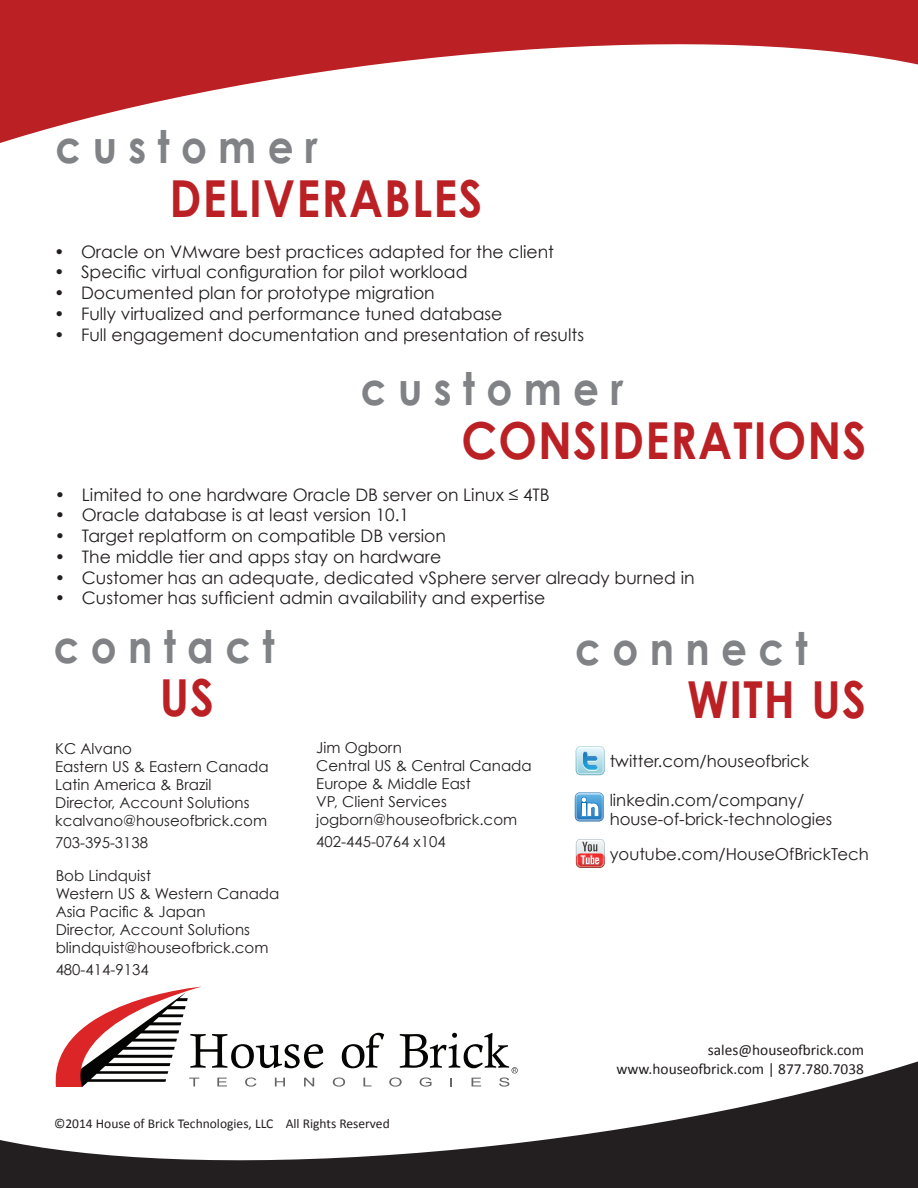
<style>
.page{position:relative;width:918px;height:1188px;background:#fff}
.page>*{position:absolute;margin:0;border:0;box-sizing:border-box;transform-origin:0 0}
.t1{font:700 51px "Century Gothic";letter-spacing:.025em;color:#ba2024;scale:.9 1}
.t2{font:700 45px "Century Gothic";letter-spacing:.28em;color:#808285;scale:.9 1}
.t3{font:17.25px "Century Gothic";color:#231f20}
.t4{font:16.5px "Century Gothic";color:#231f20}
.t5{font:15.3px "Calibri";color:#231f20}
.t6{font:15px/18px "Century Gothic";color:#231f20}
.t7{font:13.5px "Calibri";color:#231f20}
</style>
<div class="page">
<svg style="left:0;top:792px;width:918px;height:393px"></svg>
<div style="left:0;top:0;width:918px;height:222px;background:#ba2024"></div>
<svg style="left:0;top:44px;width:918px;height:178px;fill:#fff"></svg>
<svg style="left:56px;top:987px;width:267px;height:100px"></svg>
<svg style="left:333px;top:1033px;width:185px;height:54px"></svg>
<svg style="left:576px;top:746px;width:29px;height:29px"></svg>
<svg style="left:575px;top:793px;width:29px;height:28px"></svg>
<svg style="left:576px;top:839px;width:29px;height:29px"></svg>
<p class="t2" style="left:56px;top:118px;width:293px">customer</p>
<p class="t1" style="left:170px;top:166px;width:349px">DELIVERABLES</p>
<p class="t3" style="left:54px;top:241px;width:502px">• Oracle on VMware best practices adapted for the client</p>
<p class="t3" style="left:54px;top:262px;width:415px">• Specific virtual configuration for pilot workload</p>
<p class="t3" style="left:54px;top:282px;width:382px">• Documented plan for prototype migration</p>
<p class="t3" style="left:54px;top:303px;width:450px">• Fully virtualized and performance tuned database</p>
<p class="t3" style="left:54px;top:324px;width:532px">• Full engagement documentation and presentation of results</p>
<p class="t2" style="left:361px;top:360px;width:293px">customer</p>
<p class="t1" style="left:461px;top:408px;width:452px">CONSIDERATIONS</p>
<p class="t3" style="left:55px;top:484px;width:496px">• Limited to one hardware Oracle DB server on Linux ≤ 4TB</p>
<p class="t3" style="left:55px;top:505px;width:356px">• Oracle database is at least version 10.1</p>
<p class="t3" style="left:55px;top:525px;width:393px">• Target replatform on compatible DB version</p>
<p class="t3" style="left:55px;top:546px;width:388px">• The middle tier and apps stay on hardware</p>
<p class="t3" style="left:55px;top:567px;width:641px">• Customer has an adequate, dedicated vSphere server already burned in</p>
<p class="t3" style="left:55px;top:587px;width:492px">• Customer has sufficient admin availability and expertise</p>
<p class="t2" style="left:54px;top:619px;width:247px">contact</p>
<p class="t1" style="left:160px;top:665px;width:62px">US</p>
<p class="t6" style="left:55px;top:739px;width:215px">KC Alvano<br>Eastern US &amp; Eastern Canada<br>Latin America &amp; Brazil<br>Director, Account Solutions</p>
<p class="t6" style="left:55px;top:811px;width:213px">kcalvano@houseofbrick.com</p>
<p class="t6" style="left:55px;top:833px;width:95px">703-395-3138</p>
<p class="t6" style="left:56px;top:867px;width:225px">Bob Lindquist<br>Western US &amp; Western Canada</p>
<p class="t6" style="left:56px;top:903px;width:196px">Asia Pacific &amp; Japan<br>Director, Account Solutions</p>
<p class="t6" style="left:56px;top:939px;width:214px">blindquist@houseofbrick.com</p>
<p class="t6" style="left:56px;top:960px;width:95px">480-414-9134</p>
<p class="t6" style="left:316px;top:739px;width:217px">Jim Ogborn<br>Central US &amp; Central Canada</p>
<p class="t6" style="left:316px;top:775px;width:156px">Europe &amp; Middle East<br>VP, Client Services</p>
<p class="t6" style="left:316px;top:811px;width:202px">jogborn@houseofbrick.com</p>
<p class="t6" style="left:316px;top:832px;width:131px">402-445-0764 x104</p>
<p class="t7" style="left:54px;top:1115px;width:337px">©2014 House of Brick Technologies, LLC All Rights Reserved</p>
<p class="t2" style="left:575px;top:620px;width:260px">connect</p>
<p class="t1" style="left:687px;top:667px;width:200px">WITH US</p>
<p class="t4" style="left:610px;top:751px;width:201px">twitter.com/houseofbrick</p>
<p class="t4" style="left:610px;top:789px;width:196px">linkedin.com/company/</p>
<p class="t4" style="left:610px;top:809px;width:224px">house-of-brick-technologies</p>
<p class="t4" style="left:610px;top:844px;width:261px">youtube.com/HouseOfBrickTech</p>
<p class="t5" style="left:708px;top:1041px;width:158px">sales@houseofbrick.com</p>
<p class="t5" style="left:617px;top:1059px;width:249px">www.houseofbrick.com | 877.780.7038</p>
</div>
